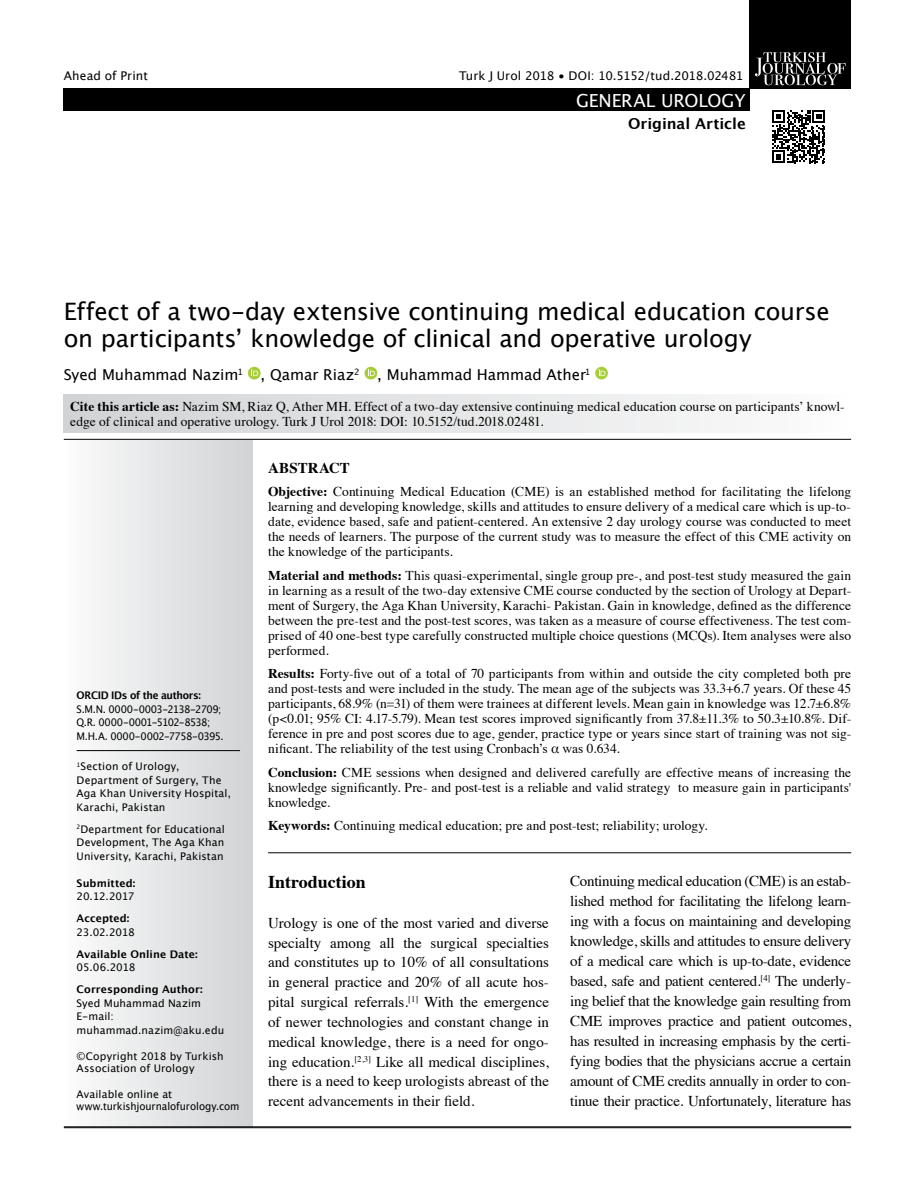
<style>
.page{position:relative;width:915px;height:1191px;background:#fff}
.page>*{position:absolute;margin:0;border:0;box-sizing:border-box;transform-origin:0 0}
.t1{font:24px/27px "Lucida Grande";letter-spacing:-.01em;color:#000}
.t2{font:18px "Lucida Grande";letter-spacing:-.01em;color:#fff}
.t3{font:700 18px "Times";color:#000}
.t4{font:15px/20.1px "Times";letter-spacing:-.01em;color:#000;text-align:justify}
.t5{font:15px "Lucida Grande";color:#000}
.t6{font:700 15px "Lucida Grande";color:#000}
.t7{font:700 15px "Times";letter-spacing:.01em;color:#000}
.t8{font:13.5px/15px "Times";letter-spacing:.005em;color:#000;text-align:justify}
.t9{font:12px "Lucida Grande";letter-spacing:-.025em;color:#000}
.t10{font:12px "Lucida Grande";color:#000}
.t11{font:10.5px/13.5px "Lucida Grande";letter-spacing:.01em;color:#000}
.t12{font:10.5px/13.5px "Lucida Grande";letter-spacing:-.055em;color:#000;scale:.95 1}
.t13{font:700 10.5px "Lucida Grande";letter-spacing:.005em;color:#000}
.t14{font:700 10.5px "Lucida Grande";letter-spacing:-.03em;color:#000;scale:.95 1}
.s1{font-weight:700}
</style>
<div class="page">
<div style="left:749px;top:0;width:101px;height:89px;background:#000"></div>
<div style="left:64px;top:88px;width:685px;height:23px;background:#000"></div>
<svg style="left:755px;top:52px;width:90px;height:33px"></svg>
<svg style="left:772px;top:110px;width:53px;height:53px"></svg>
<div style="left:64px;top:440px;width:189px;height:687px;background:linear-gradient(to right,#fcfcfc,#d1d2d4)"></div>
<div style="left:248px;top:367px;width:12px;height:12px;background:#a6ce39;border-radius:50%"></div>
<svg style="left:251px;top:369px;width:7px;height:7px"></svg>
<div style="left:364px;top:367px;width:13px;height:12px;background:#a6ce39;border-radius:50%"></div>
<svg style="left:368px;top:369px;width:7px;height:7px"></svg>
<svg style="left:595px;top:367px;width:12px;height:12px"></svg>
<svg style="left:598px;top:369px;width:7px;height:7px"></svg>
<hr style="left:64px;top:439px;width:786px;height:1px;background:#000">
<hr style="left:64px;top:1127px;width:786px;height:1px;background:#000">
<hr style="left:64px;top:1126px;width:786px;height:1px;background:#000">
<div style="left:64px;top:395px;width:786px;height:38px;background:linear-gradient(to right,#d1d2d4,#fcfcfc)"></div>
<hr style="left:77px;top:750px;width:163px;height:1px;background:#000">
<hr style="left:268px;top:852px;width:582px;height:1px;background:#000">
<p class="t10" style="left:64px;top:69px;width:86px">Ahead of Print</p>
<p class="t9" style="left:459px;top:69px;width:285px">Turk J Urol 2018 • DOI: 10.5152/tud.2018.02481</p>
<h2 class="t2" style="left:576px;top:90px;width:171px">GENERAL UROLOGY</h2>
<p class="t6" style="left:628px;top:112px;width:119px">Original Article</p>
<h1 class="t1" style="left:64px;top:298px;width:767px">Effect of a two-day extensive continuing medical education course on participants’ knowledge of clinical and operative urology</h1>
<p class="t5" style="left:64px;top:365px;width:528px">Syed Muhammad Nazim<sup>1</sup> , Qamar Riaz<sup>2</sup> , Muhammad Hammad Ather<sup>1</sup></p>
<p class="t8" style="left:70px;top:398px;width:775px"><span class="s1">Cite this article as:</span> Nazim SM, Riaz Q, Ather MH. Effect of a two-day extensive continuing medical education course on participants’ knowl&shy;edge of clinical and operative urology. Turk J Urol 2018: DOI: 10.5152/tud.2018.02481.</p>
<p class="t14" style="left:77px;top:687px;width:132px">ORCID IDs of the authors:</p>
<p class="t12" style="left:77px;top:702px;width:156px">S.M.N. 0000-0003-2138-2709;<br>Q.R. 0000-0001-5102-8538;<br>M.H.A. 0000-0002-7758-0395.</p>
<p class="t11" style="left:77px;top:759px;width:156px"><sup>1</sup>Section of Urology,<br>Department of Surgery, The<br>Aga Khan University Hospital,<br>Karachi, Pakistan</p>
<p class="t11" style="left:77px;top:822px;width:150px;text-align:justify"><sup>2</sup>Department for Educational Development, The Aga Khan University, Karachi, Pakistan</p>
<p class="t13" style="left:77px;top:874px;width:60px">Submitted:</p>
<p class="t11" style="left:77px;top:889px;width:59px">20.12.2017</p>
<p class="t13" style="left:77px;top:909px;width:54px">Accepted:</p>
<p class="t11" style="left:77px;top:925px;width:60px">23.02.2018</p>
<p class="t13" style="left:77px;top:945px;width:123px">Available Online Date:</p>
<p class="t11" style="left:77px;top:960px;width:60px">05.06.2018</p>
<p class="t13" style="left:77px;top:980px;width:128px">Corresponding Author:</p>
<p class="t11" style="left:77px;top:996px;width:149px">Syed Muhammad Nazim<br>E-mail: muhammad.nazim@aku.edu</p>
<p class="t11" style="left:77px;top:1049px;width:148px;line-height:12.6px">©Copyright 2018 by Turkish<br>Association of Urology</p>
<p class="t11" style="left:77px;top:1087px;width:164px;line-height:12.6px">Available online at www.turkishjournalofurology.com</p>
<p class="t7" style="left:268px;top:453px;width:83px">ABSTRACT</p>
<p class="t8" style="left:268px;top:483px;width:584px"><span class="s1">Objective:</span> Continuing Medical Education (CME) is an established method for facilitating the lifelong learning and developing knowledge, skills and attitudes to ensure delivery of a medical care which is up-to&shy;date, evidence based, safe and patient-centered. An extensive 2 day urology course was conducted to meet the needs of learners. The purpose of the current study was to measure the effect of this CME activity on the knowledge of the participants.</p>
<p class="t8" style="left:268px;top:566px;width:584px"><span class="s1">Material and methods:</span> This quasi-experimental, single group pre-, and post-test study measured the gain in learning as a result of the two-day extensive CME course conducted by the section of Urology at Depart&shy;ment of Surgery, the Aga Khan University, Karachi- Pakistan. Gain in knowledge, defined as the difference between the pre-test and the post-test scores, was taken as a measure of course effectiveness. The test com&shy;prised of 40 one-best type carefully constructed multiple choice questions (MCQs). Item analyses were also performed.</p>
<p class="t8" style="left:268px;top:665px;width:584px"><span class="s1">Results:</span> Forty-five out of a total of 70 participants from within and outside the city completed both pre and post-tests and were included in the study. The mean age of the subjects was 33.3+6.7 years. Of these 45 participants, 68.9% (n=31) of them were trainees at different levels. Mean gain in knowledge was 12.7±6.8% (p&lt;0.01; 95% CI: 4.17-5.79). Mean test scores improved significantly from 37.8±11.3% to 50.3±10.8%. Dif&shy;ference in pre and post scores due to age, gender, practice type or years since start of training was not sig&shy;nificant. The reliability of the test using Cronbach’s α was 0.634.</p>
<p class="t8" style="left:268px;top:763px;width:584px"><span class="s1">Conclusion:</span> CME sessions when designed and delivered carefully are effective means of increasing the knowledge significantly. Pre- and post-test is a reliable and valid strategy to measure gain in participants' knowledge.</p>
<p class="t8" style="left:268px;top:817px;width:440px"><span class="s1">Keywords:</span> Continuing medical education; pre and post-test; reliability; urology.</p>
<h2 class="t3" style="left:268px;top:864px;width:99px">Introduction</h2>
<p class="t4" style="left:268px;top:911px;width:282px">Urology is one of the most varied and diverse specialty among all the surgical specialties and constitutes up to 10% of all consultations in general practice and 20% of all acute hos&shy;pital surgical referrals.<sup>[1]</sup> With the emergence of newer technologies and constant change in medical knowledge, there is a need for ongo&shy;ing education.<sup>[2,3]</sup> Like all medical disciplines, there is a need to keep urologists abreast of the recent advancements in their field.</p>
<p class="t4" style="left:570px;top:869px;width:282px">Continuing medical education (CME) is an estab&shy;lished method for facilitating the lifelong learn&shy;ing with a focus on maintaining and developing knowledge, skills and attitudes to ensure delivery of a medical care which is up-to-date, evidence based, safe and patient centered.<sup>[4]</sup> The underly&shy;ing belief that the knowledge gain resulting from CME improves practice and patient outcomes, has resulted in increasing emphasis by the certi&shy;fying bodies that the physicians accrue a certain amount of CME credits annually in order to con&shy;tinue their practice. Unfortunately, literature has</p>
</div>
